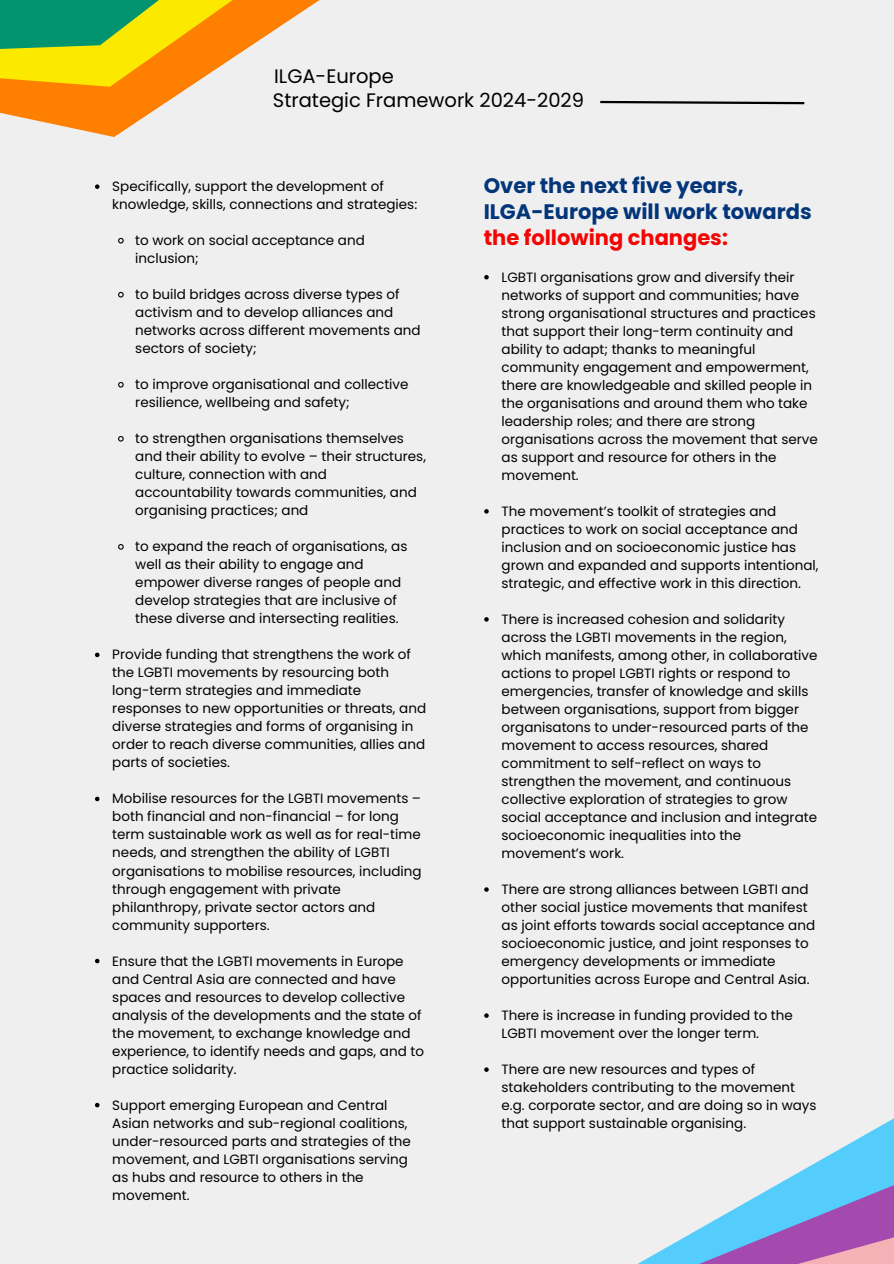
<style>
.page{position:relative;width:894px;height:1264px;background:#fff}
.page>*{position:absolute;margin:0;border:0;box-sizing:border-box;transform-origin:0 0}
.t1{font:700 21px/25.8px "Poppins";color:#023579}
.t2{font:700 21px "Poppins";color:#f30503}
.t3{font:19.5px "Poppins";color:#000}
.t4{font:13.5px/18px "Poppins";color:#000}
</style>
<div class="page">
<div style="left:0;top:0;width:893px;height:1263px;background:#efefef"></div>
<svg style="left:0;top:0;width:320px;height:188px"></svg>
<svg style="left:95px;top:184px;width:4px;height:5px"></svg>
<svg style="left:118px;top:237px;width:6px;height:7px"></svg>
<svg style="left:118px;top:291px;width:6px;height:7px"></svg>
<svg style="left:118px;top:382px;width:6px;height:6px"></svg>
<svg style="left:118px;top:436px;width:6px;height:6px"></svg>
<svg style="left:118px;top:544px;width:6px;height:6px"></svg>
<svg style="left:95px;top:652px;width:4px;height:5px"></svg>
<svg style="left:95px;top:796px;width:4px;height:5px"></svg>
<svg style="left:95px;top:958px;width:4px;height:5px"></svg>
<svg style="left:95px;top:1102px;width:4px;height:5px"></svg>
<svg style="left:600px;top:100px;width:205px;height:5px"></svg>
<svg style="left:484px;top:1068px;width:409px;height:195px"></svg>
<svg style="left:484px;top:275px;width:4px;height:4px"></svg>
<svg style="left:484px;top:509px;width:4px;height:4px"></svg>
<svg style="left:484px;top:617px;width:4px;height:4px"></svg>
<svg style="left:484px;top:887px;width:4px;height:4px"></svg>
<svg style="left:484px;top:1013px;width:4px;height:4px"></svg>
<svg style="left:484px;top:1067px;width:4px;height:4px"></svg>
<h2 class="t3" style="left:274px;top:63px;width:121px">ILGA-Europe</h2>
<h2 class="t3" style="left:273px;top:86px;width:312px">Strategic Framework 2024-2029</h2>
<p class="t4" style="left:112px;top:177px;width:306px">Specifically, support the development of knowledge, skills, connections and strategies:</p>
<p class="t4" style="left:135px;top:231px;width:231px">to work on social acceptance and inclusion;</p>
<p class="t4" style="left:135px;top:285px;width:287px">to build bridges across diverse types of activism and to develop alliances and networks across different movements and sectors of society;</p>
<p class="t4" style="left:135px;top:375px;width:275px">to improve organisational and collective resilience, wellbeing and safety;</p>
<p class="t4" style="left:135px;top:429px;width:292px">to strengthen organisations themselves and their ability to evolve – their structures, culture, connection with and accountability towards communities, and organising practices; and</p>
<p class="t4" style="left:135px;top:537px;width:273px">to expand the reach of organisations, as well as their ability to engage and empower diverse ranges of people and develop strategies that are inclusive of these diverse and intersecting realities.</p>
<p class="t4" style="left:112px;top:645px;width:315px">Provide funding that strengthens the work of the LGBTI movements by resourcing both long-term strategies and immediate responses to new opportunities or threats, and diverse strategies and forms of organising in order to reach diverse communities, allies and parts of societies.</p>
<p class="t4" style="left:112px;top:789px;width:311px">Mobilise resources for the LGBTI movements – both financial and non-financial – for long term sustainable work as well as for real-time needs, and strengthen the ability of LGBTI organisations to mobilise resources, including through engagement with private philanthropy, private sector actors and community supporters.</p>
<p class="t4" style="left:112px;top:951px;width:313px">Ensure that the LGBTI movements in Europe and Central Asia are connected and have spaces and resources to develop collective analysis of the developments and the state of the movement, to exchange knowledge and experience, to identify needs and gaps, and to practice solidarity.</p>
<p class="t4" style="left:112px;top:1095px;width:300px">Support emerging European and Central Asian networks and sub-regional coalitions, under-resourced parts and strategies of the movement, and LGBTI organisations serving as hubs and resource to others in the movement.</p>
<h1 class="t1" style="left:483px;top:173px;width:329px">Over the next five years,<br>ILGA-Europe will work towards</h1>
<h1 class="t2" style="left:483px;top:223px;width:246px">the following changes:</h1>
<p class="t4" style="left:501px;top:268px;width:317px">LGBTI organisations grow and diversify their networks of support and communities; have strong organisational structures and practices that support their long-term continuity and ability to adapt; thanks to meaningful community engagement and empowerment, there are knowledgeable and skilled people in the organisations and around them who take leadership roles; and there are strong organisations across the movement that serve as support and resource for others in the movement.</p>
<p class="t4" style="left:501px;top:502px;width:318px">The movement’s toolkit of strategies and practices to work on social acceptance and inclusion and on socioeconomic justice has grown and expanded and supports intentional, strategic, and effective work in this direction.</p>
<p class="t4" style="left:501px;top:610px;width:317px">There is increased cohesion and solidarity across the LGBTI movements in the region, which manifests, among other, in collaborative actions to propel LGBTI rights or respond to emergencies, transfer of knowledge and skills between organisations, support from bigger organisatons to under-resourced parts of the movement to access resources, shared commitment to self-reflect on ways to strengthen the movement, and continuous collective exploration of strategies to grow social acceptance and inclusion and integrate socioeconomic inequalities into the movement’s work.</p>
<p class="t4" style="left:501px;top:880px;width:315px">There are strong alliances between LGBTI and other social justice movements that manifest as joint efforts towards social acceptance and socioeconomic justice, and joint responses to emergency developments or immediate opportunities across Europe and Central Asia.</p>
<p class="t4" style="left:501px;top:1006px;width:293px">There is increase in funding provided to the<br>LGBTI movement over the longer term.</p>
<p class="t4" style="left:501px;top:1060px;width:316px">There are new resources and types of stakeholders contributing to the movement e.g. corporate sector, and are doing so in ways that support sustainable organising.</p>
</div>
